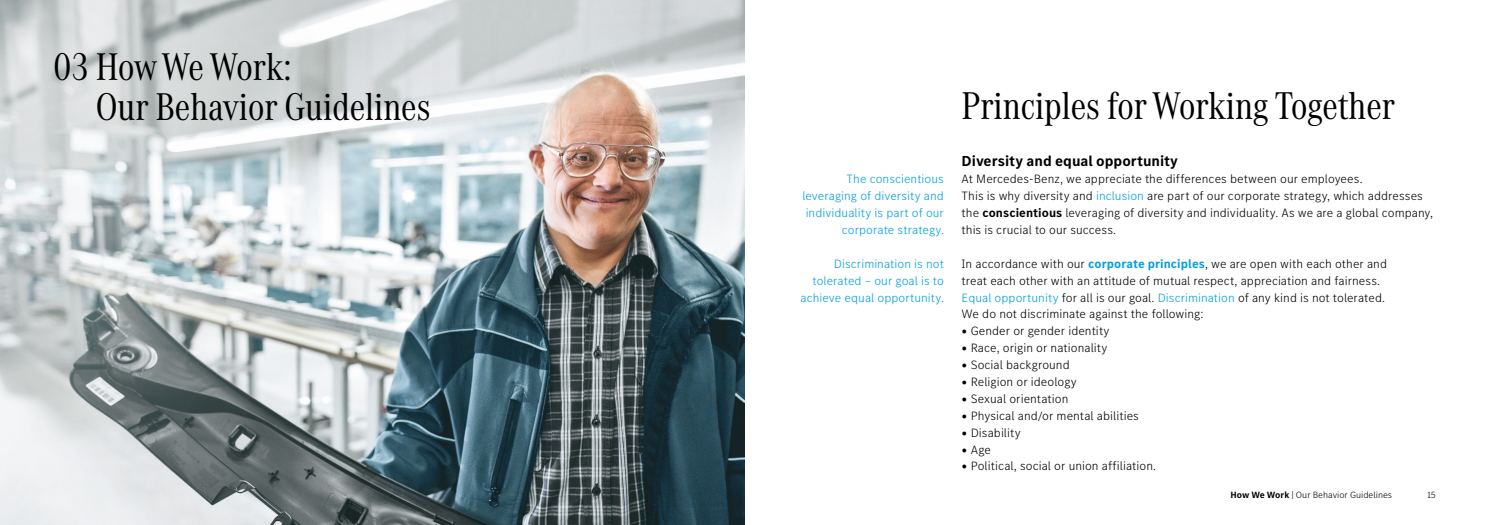
<style>
.page{position:relative;width:1489px;height:525px;background:#fff}
.page>*{position:absolute;margin:0;border:0;box-sizing:border-box;transform-origin:0 0}
.t1{font:40px/40px "MB Corpo A Title Cond";color:#000}
.t2{font:700 15px "MB Corpo S Text";letter-spacing:-.005em;color:#000}
.t3{font:300 12.5px/16.9px "MB Corpo S Text";letter-spacing:.005em;color:#000}
.t4{font:300 12.5px/16.9px "MB Corpo S Text";letter-spacing:.005em;color:#009ee3;text-align:right}
.t5{font:300 9.38px "MB Corpo S Text";color:#000}
.s1{color:#009ee3}
.s2{font-weight:700}
.s3{font-weight:700;color:#009ee3}
</style>
<div class="page">
<img style="left:0;top:0;width:744px;height:524px">
<h1 class="t1" style="left:96px;top:44px;width:336px;text-indent:-43px">03 How We Work:<br>Our Behavior Guidelines</h1>
<p class="t4" style="left:802px;top:170px;width:143px">The conscientious leveraging of diversity and individuality is part of our corporate strategy.</p>
<p class="t4" style="left:800px;top:254px;width:145px">Discrimination is not tolerated – our goal is to achieve equal opportunity.</p>
<h1 class="t1" style="left:961px;top:82px;width:435px">Principles for Working Together</h1>
<p class="t2" style="left:961px;top:151px;width:218px">Diversity and equal opportunity</p>
<p class="t3" style="left:961px;top:170px;width:473px">At Mercedes-Benz, we appreciate the differences between our employees.<br>This is why diversity and <span class="s1">inclusion</span> are part of our corporate strategy, which addresses the <span class="s2">conscientious</span> leveraging of diversity and individuality. As we are a global company, this is crucial to our success.</p>
<p class="t3" style="left:961px;top:254px;width:427px">In accordance with our <span class="s3">corporate principles</span>, we are open with each other and treat each other with an attitude of mutual respect, appreciation and fairness.<br><span class="s1">Equal opportunity</span> for all is our goal. <span class="s1">Discrimination</span> of any kind is not tolerated.<br>We do not discriminate against the following:</p>
<p class="t3" style="left:961px;top:322px;width:149px">• Gender or gender identity</p>
<p class="t3" style="left:961px;top:339px;width:147px">• Race, origin or nationality</p>
<p class="t3" style="left:961px;top:355px;width:110px">• Social background</p>
<p class="t3" style="left:961px;top:372px;width:117px">• Religion or ideology</p>
<p class="t3" style="left:961px;top:389px;width:108px">• Sexual orientation</p>
<p class="t3" style="left:961px;top:406px;width:179px">• Physical and/or mental abilities</p>
<p class="t3" style="left:961px;top:423px;width:61px">• Disability</p>
<p class="t3" style="left:961px;top:440px;width:31px">• Age</p>
<p class="t3" style="left:961px;top:457px;width:196px">• Political, social or union affiliation.</p>
<p class="t5" style="left:1427px;top:488px;width:10px">15</p>
<p class="t5" style="left:1230px;top:488px;width:163px"><span class="s2">How We Work</span> | Our Behavior Guidelines</p>
</div>
